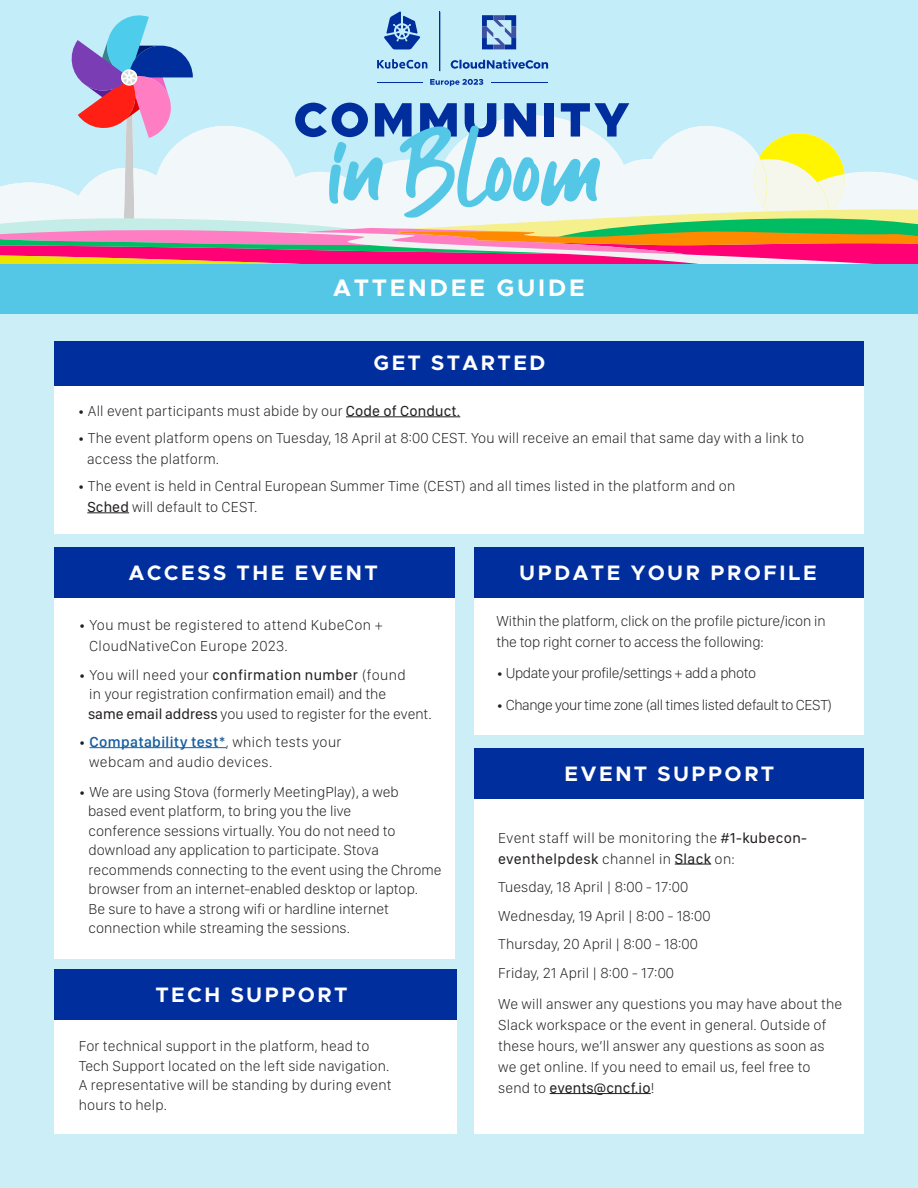
<style>
.page{position:relative;width:918px;height:1188px;background:#fff}
.page>*{position:absolute;margin:0;border:0;box-sizing:border-box;transform-origin:0 0}
.t1{font:700 24px "Clarity City";letter-spacing:.1em;color:#fff}
.t2{font:700 21px "Clarity City";letter-spacing:.1em;color:#fff}
.t3{font:100 15px/19.5px "SF Compact Display";letter-spacing:.01em;color:#231f20}
.t4{font:100 15px/21px "SF Compact Display";letter-spacing:-.01em;color:#231f20}
.t5{font:100 15px "SF Compact Display";letter-spacing:-.025em;color:#231f20}
.t6{font:500 15px "SF Compact Display";letter-spacing:.025em;color:#175d9e}
.s1{font-weight:400}
.s2{font-weight:300}
.s3{font-weight:100;color:#231f20}
</style>
<div class="page">
<div style="left:0;top:0;width:918px;height:11px;background:#c4edfa"></div>
<svg style="left:0;top:11px;width:918px;height:253px"></svg>
<div style="left:0;top:298px;width:918px;height:890px;background:#cceef7"></div>
<div style="left:54px;top:384px;width:810px;height:150px;background:#fff"></div>
<div style="left:54px;top:341px;width:810px;height:45px;background:#002e9c"></div>
<div style="left:54px;top:597px;width:401px;height:361px;background:#fff"></div>
<hr style="left:346px;top:417px;width:114px;height:1px;background:#231f20">
<hr style="left:87px;top:513px;width:42px;height:1px;background:#231f20">
<hr style="left:90px;top:747px;width:136px;height:1px;background:#175d9e">
<div style="left:474px;top:592px;width:389px;height:143px;background:#fff"></div>
<div style="left:54px;top:1017px;width:403px;height:117px;background:#fff"></div>
<div style="left:474px;top:799px;width:390px;height:335px;background:#fff"></div>
<hr style="left:675px;top:864px;width:36px;height:1px;background:#231f20">
<hr style="left:550px;top:1093px;width:101px;height:1px;background:#231f20">
<div style="left:54px;top:548px;width:401px;height:50px;background:#002e9c"></div>
<div style="left:474px;top:547px;width:390px;height:50px;background:#002e9c"></div>
<div style="left:474px;top:749px;width:390px;height:50px;background:#002e9c"></div>
<div style="left:54px;top:970px;width:403px;height:50px;background:#002e9c"></div>
<div style="left:0;top:264px;width:918px;height:49px;background:#54c7e6"></div>
<p class="t1" style="left:333px;top:272px;width:254px">ATTENDEE GUIDE</p>
<p class="t2" style="left:373px;top:349px;width:173px">GET STARTED</p>
<p class="t3" style="left:78px;top:401px;width:384px">• All event participants must abide by our <span class="s1">Code of Conduct</span><span class="s2">.</span></p>
<p class="t3" style="left:87px;top:428px;width:718px;line-height:21px;text-indent:-10px">• The event platform opens on Tuesday, 18 April at 8:00 CEST. You will receive an email that same day with a link to access the platform.</p>
<p class="t3" style="left:87px;top:476px;width:649px;line-height:21px;text-indent:-10px">• The event is held in Central European Summer Time (CEST) and all times listed in the platform and on<br><span class="s1">Sched</span> will default to CEST.</p>
<p class="t2" style="left:129px;top:559px;width:251px">ACCESS THE EVENT</p>
<p class="t2" style="left:519px;top:559px;width:299px">UPDATE YOUR PROFILE</p>
<p class="t3" style="left:89px;top:614px;width:295px;line-height:21px;text-indent:-10px">• You must be registered to attend KubeCon +<br>CloudNativeCon Europe 2023.</p>
<p class="t3" style="left:88px;top:665px;width:345px;text-indent:-9px">• You will need your <span class="s1">confirmation number</span> (found<br>in your registration confirmation email) and the<br><span class="s1">same email address</span> you used to register for the event.</p>
<p class="t6" style="left:79px;top:733px;width:264px"><span class="s3">•</span> Compatability test*<span class="s3">, which tests your</span></p>
<p class="t3" style="left:89px;top:752px;width:185px">webcam and audio devices.</p>
<p class="t3" style="left:88px;top:782px;width:312px;text-indent:-9px">• We are using Stova (formerly MeetingPlay), a web based event platform, to bring you the live</p>
<p class="t3" style="left:89px;top:821px;width:354px">conference sessions virtually. You do not need to download any application to participate. Stova recommends connecting to the event using the Chrome browser from an internet-enabled desktop or laptop.<br>Be sure to have a strong wifi or hardline internet connection while streaming the sessions.</p>
<p class="t2" style="left:155px;top:982px;width:194px">TECH SUPPORT</p>
<p class="t3" style="left:79px;top:1036px;width:314px">For technical support in the platform, head to Tech Support located on the left side navigation.<br>A representative will be standing by during event hours to help.</p>
<p class="t4" style="left:496px;top:610px;width:331px">Within the platform, click on the profile picture/icon in the top right corner to access the following:</p>
<p class="t5" style="left:496px;top:665px;width:261px">• Update your profile/settings + add a photo</p>
<p class="t5" style="left:496px;top:696px;width:337px">• Change your time zone (all times listed default to CEST)</p>
<p class="t2" style="left:564px;top:760px;width:212px">EVENT SUPPORT</p>
<p class="t3" style="left:498px;top:827px;width:310px;line-height:21px">Event staff will be monitoring the <span class="s1">#1-kubecon&shy;eventhelpdesk</span> channel in <span class="s1">Slack</span> on:</p>
<p class="t3" style="left:498px;top:873px;width:214px;line-height:28.5px">Tuesday, 18 April | 8:00 - 17:00<br>Wednesday, 19 April | 8:00 - 18:00</p>
<p class="t3" style="left:498px;top:934px;width:201px">Thursday, 20 April | 8:00 - 18:00</p>
<p class="t3" style="left:498px;top:957px;width:346px;line-height:31.5px">Friday, 21 April | 8:00 - 17:00<br>We will answer any questions you may have about the</p>
<p class="t3" style="left:498px;top:1014px;width:330px;line-height:21px">Slack workspace or the event in general. Outside of these hours, we’ll answer any questions as soon as we get online. If you need to email us, feel free to send to <span class="s1">events@cncf.io</span>!</p>
</div>
